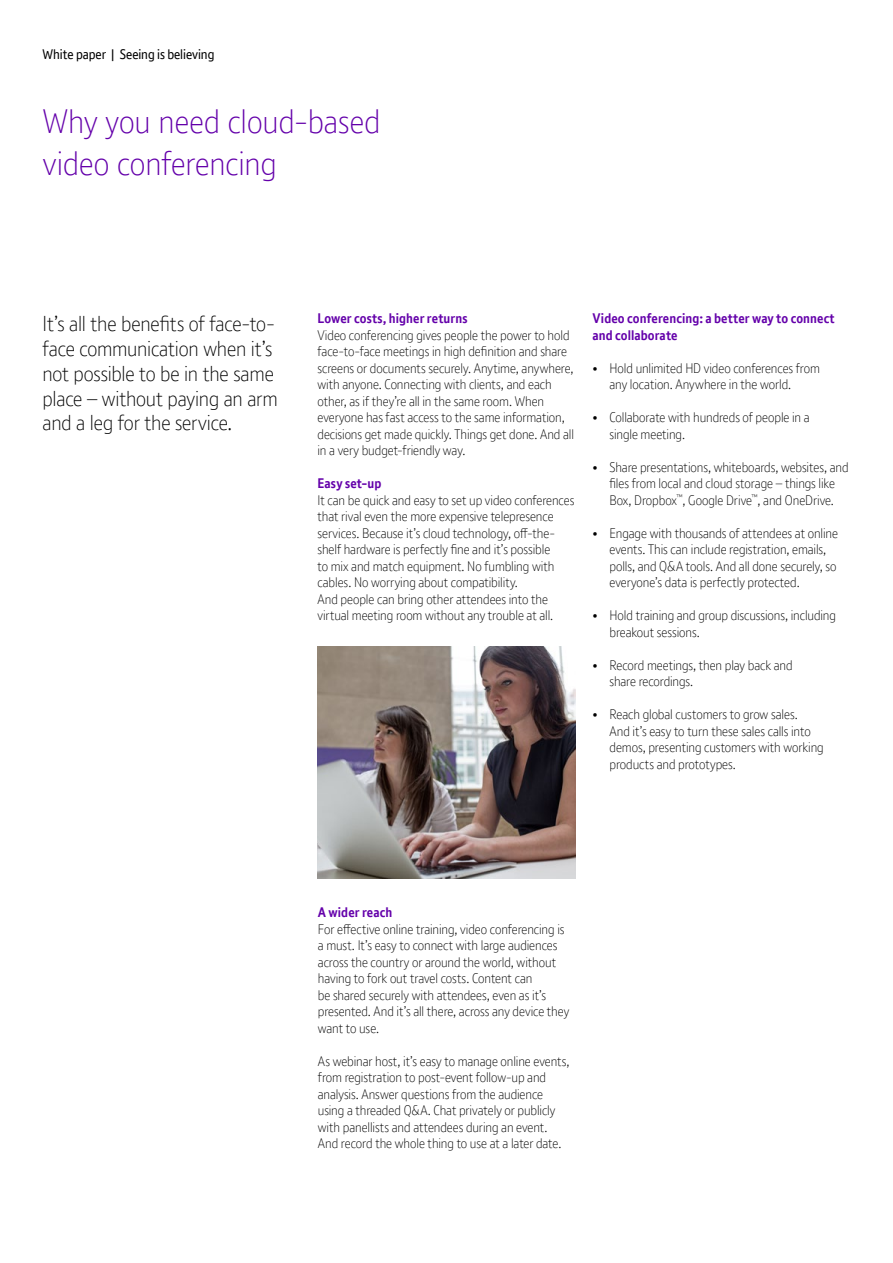
<style>
.page{position:relative;width:893px;height:1263px;background:#fff}
.page>*{position:absolute;margin:0;border:0;box-sizing:border-box;transform-origin:0 0}
.t1{font:300 33px/41.2px "BT Font";color:#6400aa}
.t2{font:300 21px/24.8px "BT Font";letter-spacing:-.01em;color:#000}
.t3{font:300 13.5px/16.5px "BT Font";letter-spacing:-.005em;color:#000}
.t4{font:700 13.5px/16.5px "BT Font";letter-spacing:.01em;color:#6400aa}
.t5{font:13.5px "BT Font";letter-spacing:-.005em;color:#000}
</style>
<div class="page">
<img style="left:318px;top:646px;width:257px;height:232px">
<p class="t5" style="left:43px;top:45px;width:173px">White paper | Seeing is believing</p>
<h1 class="t1" style="left:43px;top:100px;width:339px">Why you need cloud-based video conferencing</h1>
<h2 class="t2" style="left:43px;top:311px;width:237px">It’s all the benefits of face-to&shy;face communication when it’s not possible to be in the same place – without paying an arm and a leg for the service.</h2>
<p class="t4" style="left:317px;top:310px;width:152px">Lower costs, higher returns</p>
<p class="t3" style="left:317px;top:326px;width:258px">Video conferencing gives people the power to hold face-to-face meetings in high definition and share screens or documents securely. Anytime, anywhere, with anyone. Connecting with clients, and each other, as if they’re all in the same room. When everyone has fast access to the same information, decisions get made quickly. Things get done. And all in a very budget-friendly way.</p>
<p class="t4" style="left:317px;top:475px;width:66px">Easy set-up</p>
<p class="t3" style="left:317px;top:491px;width:258px">It can be quick and easy to set up video conferences that rival even the more expensive telepresence services. Because it’s cloud technology, off-the&shy;shelf hardware is perfectly fine and it’s possible<br>to mix and match equipment. No fumbling with cables. No worrying about compatibility.<br>And people can bring other attendees into the virtual meeting room without any trouble at all.</p>
<p class="t4" style="left:592px;top:310px;width:244px">Video conferencing: a better way to connect and collaborate</p>
<p class="t3" style="left:609px;top:359px;width:212px;text-indent:-17px">• Hold unlimited HD video conferences from any location. Anywhere in the world.</p>
<p class="t3" style="left:609px;top:409px;width:202px;text-indent:-17px">• Collaborate with hundreds of people in a single meeting.</p>
<p class="t3" style="left:592px;top:458px;width:258px;text-align:center">• Share presentations, whiteboards, websites, and files from local and cloud storage – things like<br>Box, Dropbox<sup>™</sup>, Google Drive<sup>™</sup>, and OneDrive.</p>
<p class="t3" style="left:609px;top:524px;width:230px;text-indent:-17px">• Engage with thousands of attendees at online events. This can include registration, emails, polls, and Q&amp;A tools. And all done securely, so everyone’s data is perfectly protected.</p>
<p class="t3" style="left:609px;top:607px;width:228px;text-indent:-17px">• Hold training and group discussions, including breakout sessions.</p>
<p class="t3" style="left:609px;top:656px;width:185px;text-indent:-17px">• Record meetings, then play back and share recordings.</p>
<p class="t3" style="left:609px;top:706px;width:216px;text-indent:-17px">• Reach global customers to grow sales.<br>And it’s easy to turn these sales calls into demos, presenting customers with working products and prototypes.</p>
<p class="t4" style="left:318px;top:904px;width:76px">A wider reach</p>
<p class="t3" style="left:318px;top:920px;width:253px">For effective online training, video conferencing is a must. It’s easy to connect with large audiences across the country or around the world, without having to fork out travel costs. Content can<br>be shared securely with attendees, even as it’s presented. And it’s all there, across any device they want to use.</p>
<p class="t3" style="left:318px;top:1052px;width:253px">As webinar host, it’s easy to manage online events, from registration to post-event follow-up and analysis. Answer questions from the audience using a threaded Q&amp;A. Chat privately or publicly with panellists and attendees during an event.<br>And record the whole thing to use at a later date.</p>
</div>
